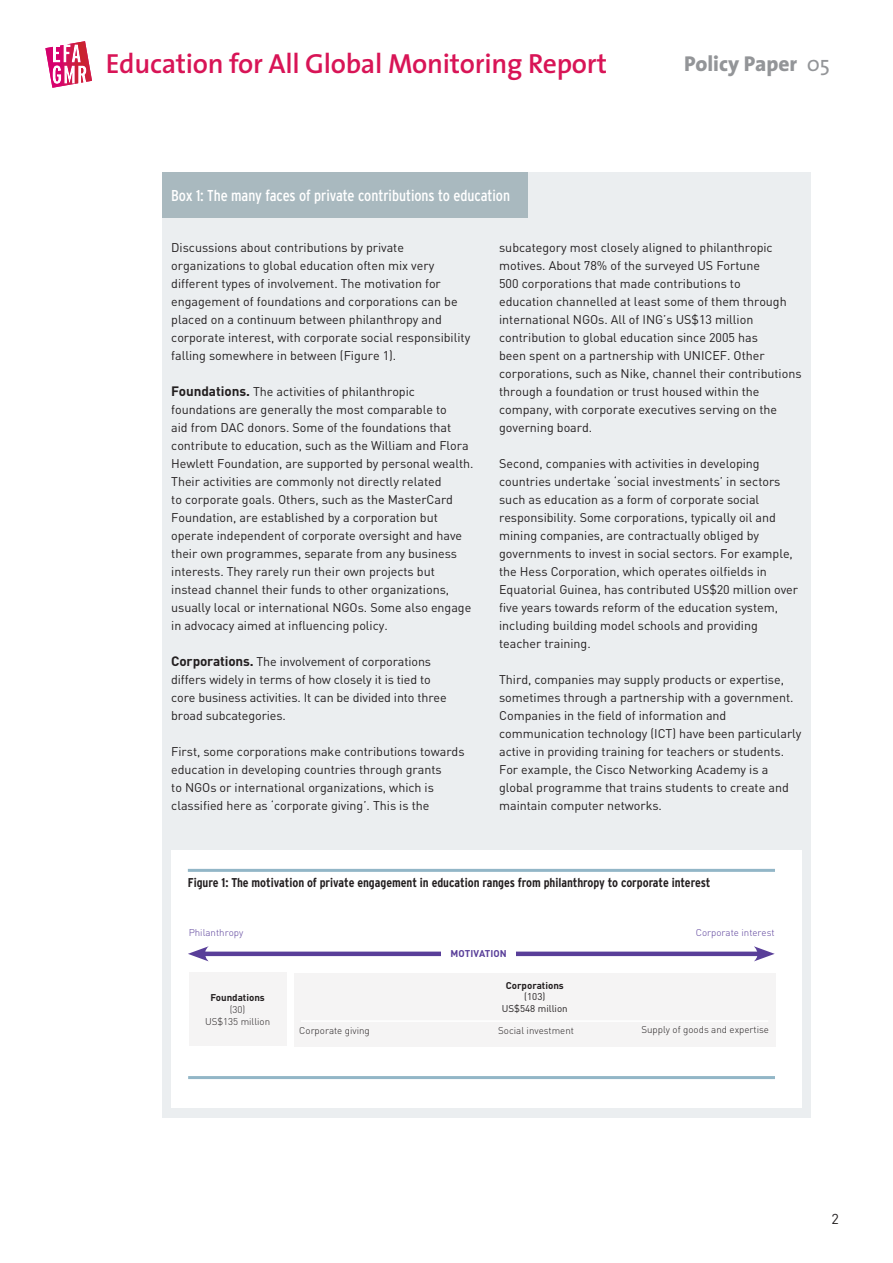
<style>
.page{position:relative;width:893px;height:1263px;background:#fff}
.page>*{position:absolute;margin:0;border:0;box-sizing:border-box;transform-origin:0 0}
.t1{font:600 27.75px "The Sans";letter-spacing:-.01em;color:#d81456}
.t2{font:800 21.6px "The Sans";color:#939598}
.Body_Text{font:condensed 15.75px "Interstate";letter-spacing:-.005em;color:#fff}
.Body_Text-2{font:14.25px "DIN";color:#231f20}
.GMR_Box_Title{font:700 condensed 12.75px "Interstate";letter-spacing:-.005em;color:#231f20}
.Box_Text{font:12.6px/18px "DIN";letter-spacing:-.005em;color:#231f20}
.t3{font:300 9.75px/11.7px "DIN";color:#231f20;text-align:center}
.t4{font:9.75px/11.7px "DIN";color:#231f20;text-align:center}
.t5{font:300 9.75px "DIN";color:#593e99}
.t6{font:700 9.75px "DINOT";letter-spacing:.01em;color:#593e99}
.s1{font-weight:400}
.s2{font-family:"DINOT";font-weight:700;font-size:13.5px}
.s3{font-family:"DINOT";font-weight:700}
</style>
<div class="page">
<svg style="left:45px;top:41px;width:47px;height:47px"></svg>
<div style="left:162px;top:172px;width:648px;height:946px;background:#ebeef0"></div>
<div style="left:162px;top:172px;width:365px;height:46px;background:#a9b9bf"></div>
<div style="left:171px;top:850px;width:630px;height:258px;background:#fff"></div>
<hr style="left:188px;top:869px;width:587px;height:3px;background:#92b6c7">
<hr style="left:188px;top:1076px;width:587px;height:3px;background:#92b6c7">
<div style="left:200px;top:951px;width:562px;height:5px;background:#593e99"></div>
<svg style="left:188px;top:946px;width:21px;height:15px"></svg>
<svg style="left:754px;top:946px;width:21px;height:15px"></svg>
<div style="left:441px;top:950px;width:75px;height:17px;background:#fff"></div>
<div style="left:189px;top:973px;width:97px;height:73px;background:#f5f4f4"></div>
<div style="left:294px;top:973px;width:481px;height:73px;background:#f5f4f4"></div>
<hr style="left:301px;top:1020px;width:467px;height:2px;background:#fff">
<h1 class="t1" style="left:106px;top:40px;width:503px">Education for All Global Monitoring Report</h1>
<h2 class="t2" style="left:684px;top:45px;width:147px">Policy Paper <span class="s1">05</span></h2>
<p class="Body_Text" style="left:171px;top:187px;width:341px">Box 1: The many faces of private contributions to education</p>
<p class="Box_Text" style="left:171px;top:238px;width:301px">Discussions about contributions by private organizations to global education often mix very different types of involvement. The motivation for engagement of foundations and corporations can be placed on a continuum between philanthropy and corporate interest, with corporate social responsibility falling somewhere in between (Figure 1).</p>
<p class="Box_Text" style="left:171px;top:382px;width:304px"><span class="s2">Foundations.</span> The activities of philanthropic foundations are generally the most comparable to<br>aid from DAC donors. Some of the foundations that contribute to education, such as the William and Flora Hewlett Foundation, are supported by personal wealth.<br>Their activities are commonly not directly related<br>to corporate goals. Others, such as the MasterCard Foundation, are established by a corporation but operate independent of corporate oversight and have their own programmes, separate from any business interests. They rarely run their own projects but instead channel their funds to other organizations, usually local or international NGOs. Some also engage in advocacy aimed at influencing policy.</p>
<p class="Box_Text" style="left:171px;top:652px;width:277px"><span class="s2">Corporations.</span> The involvement of corporations differs widely in terms of how closely it is tied to core business activities. It can be divided into three broad subcategories.</p>
<p class="Box_Text" style="left:171px;top:742px;width:295px">First, some corporations make contributions towards education in developing countries through grants<br>to NGOs or international organizations, which is classified here as ‘corporate giving’. This is the</p>
<p class="Box_Text" style="left:499px;top:238px;width:304px">subcategory most closely aligned to philanthropic motives. About 78% of the surveyed US Fortune<br>500 corporations that made contributions to<br>education channelled at least some of them through international NGOs. All of ING’s US$13 million contribution to global education since 2005 has<br>been spent on a partnership with UNICEF. Other corporations, such as Nike, channel their contributions through a foundation or trust housed within the company, with corporate executives serving on the governing board.</p>
<p class="Box_Text" style="left:499px;top:454px;width:301px">Second, companies with activities in developing countries undertake ‘social investments’ in sectors such as education as a form of corporate social responsibility. Some corporations, typically oil and mining companies, are contractually obliged by governments to invest in social sectors. For example, the Hess Corporation, which operates oilfields in Equatorial Guinea, has contributed US$20 million over five years towards reform of the education system, including building model schools and providing teacher training.</p>
<p class="Box_Text" style="left:499px;top:670px;width:304px">Third, companies may supply products or expertise, sometimes through a partnership with a government.<br>Companies in the field of information and communication technology (ICT) have been particularly active in providing training for teachers or students.<br>For example, the Cisco Networking Academy is a global programme that trains students to create and maintain computer networks.</p>
<p class="GMR_Box_Title" style="left:188px;top:875px;width:524px">Figure 1: The motivation of private engagement in education ranges from philanthropy to corporate interest</p>
<p class="t5" style="left:189px;top:927px;width:56px">Philanthropy</p>
<p class="t5" style="left:696px;top:927px;width:80px">Corporate interest</p>
<p class="t6" style="left:451px;top:947px;width:58px">MOTIVATION</p>
<p class="t3" style="left:205px;top:992px;width:67px"><span class="s3">Foundations </span>(30)<br>US$135 million</p>
<p class="t4" style="left:502px;top:979px;width:67px"><span class="s3">Corporations </span>(103)<br>US$548 million</p>
<p class="t3" style="left:299px;top:1024px;width:72px">Corporate giving</p>
<p class="t3" style="left:498px;top:1024px;width:77px">Social investment</p>
<p class="t3" style="left:641px;top:1024px;width:129px">Supply of goods and expertise</p>
<p class="Body_Text-2" style="left:831px;top:1210px;width:9px">2</p>
</div>
